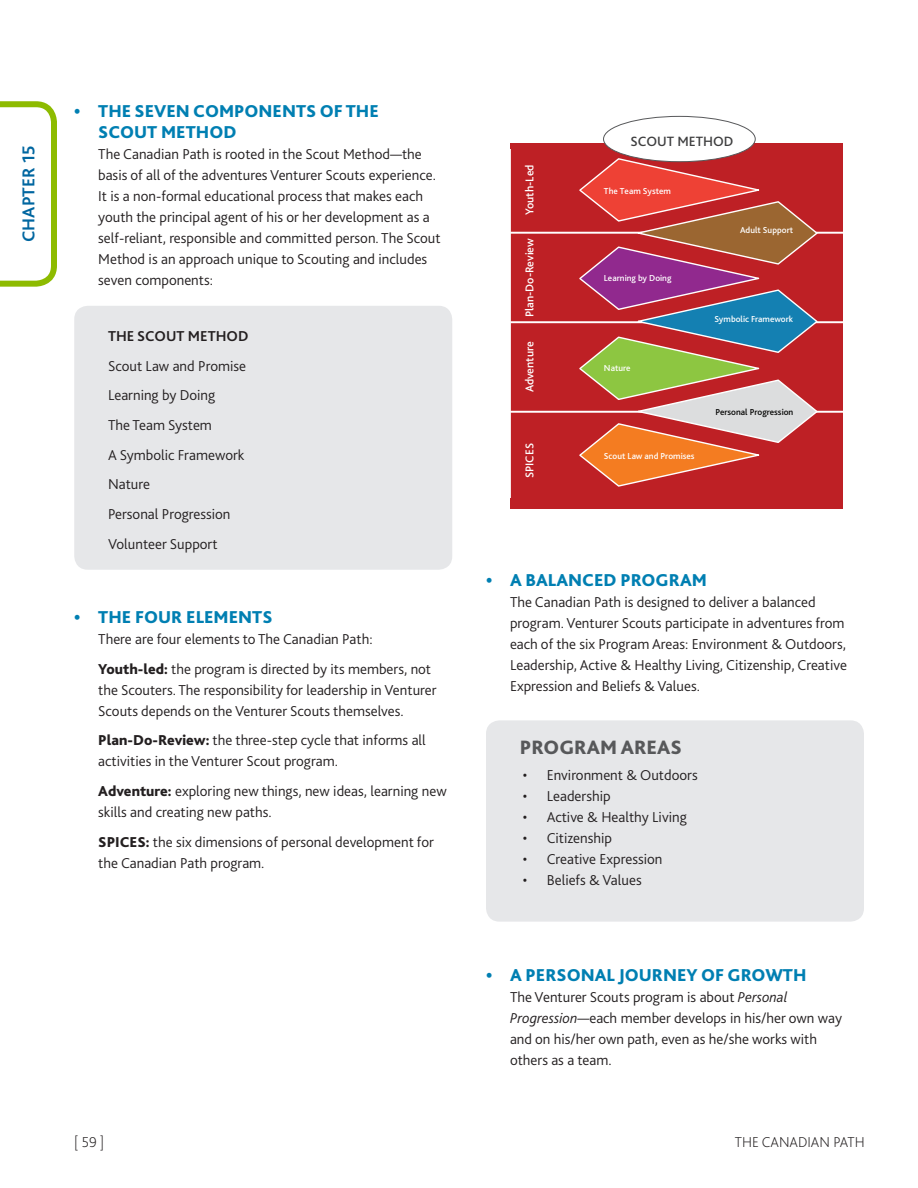
<style>
.page{position:relative;width:918px;height:1188px;background:#fff}
.page>*{position:absolute;margin:0;border:0;box-sizing:border-box;transform-origin:0 0}
.t1{font:800 20.25px "Bliss 2";color:#57585a}
.t2{font:800 18px/21px "Bliss 2";color:#007fb2}
.t3{font:700 18px "Bliss 2";color:#0066a0}
.Indented_body{font:300 15px/21px "Bliss 2";color:#231f20}
.Indented_body___Last{font:300 15px/21px "Bliss 2";color:#231f20}
.t4{font:200 15px "Bliss 2";color:#231f20}
.t5{font:500 14.1px "Bliss 2";color:#3e3e3f}
.t6{font:500 11.85px "Bliss 2";color:#fff}
.t7{font:500 9px "Bliss 2";letter-spacing:-.005em;color:#fff}
.t8{font:500 9px "Bliss 2";letter-spacing:-.005em;color:#050504}
.s1{font-weight:700}
.s2{font-weight:800}
.s3{font-style:italic}
</style>
<div class="page">
<svg style="left:0;top:101px;width:57px;height:186px"></svg>
<div style="left:74px;top:306px;width:378px;height:264px;background:#e6e7e9;border-radius:14px"></div>
<div style="left:510px;top:143px;width:333px;height:366px;background:#be2025"></div>
<div style="left:604px;top:116px;width:151px;height:46px;background:#fff;border-radius:50%"></div>
<hr style="left:510px;top:232px;width:333px;height:2px;background:#fff">
<hr style="left:510px;top:321px;width:333px;height:2px;background:#fff">
<hr style="left:510px;top:411px;width:333px;height:2px;background:#fff">
<svg style="left:578px;top:157px;width:241px;height:330px"></svg>
<hr style="left:509px;top:150px;width:2px;height:348px;background:#fff">
<div style="left:486px;top:720px;width:378px;height:202px;background:#e6e7e9;border-radius:14px"></div>
<p class="t3" style="left:17px;top:242px;width:98px;rotate:-90deg">CHAPTER 15</p>
<p class="t2" style="left:98px;top:101px;width:282px;text-indent:-24px">• THE SEVEN COMPONENTS OF THE<br>SCOUT METHOD</p>
<p class="Indented_body___Last" style="left:98px;top:144px;width:344px">The Canadian Path is rooted in the Scout Method—the basis of all of the adventures Venturer Scouts experience.<br>It is a non-formal educational process that makes each youth the principal agent of his or her development as a self-reliant, responsible and committed person. The Scout Method is an approach unique to Scouting and includes seven components:</p>
<p class="Indented_body___Last" style="left:108px;top:321px;width:142px;line-height:29.7px"><span class="s1">THE SCOUT METHOD<br></span>Scout Law and Promise<br>Learning by Doing<br>The Team System<br>A Symbolic Framework<br>Nature<br>Personal Progression<br>Volunteer Support</p>
<p class="t2" style="left:74px;top:606px;width:200px">• THE FOUR ELEMENTS</p>
<p class="Indented_body" style="left:98px;top:628px;width:276px">There are four elements to The Canadian Path:</p>
<p class="Indented_body" style="left:98px;top:658px;width:340px"><span class="s2">Youth-led:</span> the program is directed by its members, not the Scouters. The responsibility for leadership in Venturer<br>Scouts depends on the Venturer Scouts themselves.</p>
<p class="Indented_body" style="left:98px;top:729px;width:329px"><span class="s2">Plan-Do-Review:</span> the three-step cycle that informs all activities in the Venturer Scout program.</p>
<p class="Indented_body" style="left:98px;top:780px;width:350px"><span class="s2">Adventure:</span> exploring new things, new ideas, learning new skills and creating new paths.</p>
<p class="Indented_body___Last" style="left:98px;top:831px;width:337px"><span class="s2">SPICES:</span> the six dimensions of personal development for the Canadian Path program.</p>
<p class="t6" style="left:522px;top:215px;width:52px;rotate:-90deg">Youth-Led</p>
<p class="t6" style="left:522px;top:317px;width:81px;rotate:-90deg">Plan-Do-Review</p>
<p class="t6" style="left:522px;top:392px;width:53px;rotate:-90deg">Adventure</p>
<p class="t6" style="left:522px;top:478px;width:36px;rotate:-90deg">SPICES</p>
<p class="t5" style="left:630px;top:133px;width:105px">SCOUT METHOD</p>
<p class="t7" style="left:604px;top:185px;width:69px">The Team System</p>
<p class="t7" style="left:604px;top:272px;width:69px">Learning by Doing</p>
<p class="t7" style="left:604px;top:362px;width:28px">Nature</p>
<p class="t7" style="left:604px;top:451px;width:92px">Scout Law and Promises</p>
<p class="t7" style="left:740px;top:224px;width:55px">Adult Support</p>
<p class="t7" style="left:715px;top:314px;width:80px">Symbolic Framework</p>
<p class="t8" style="left:715px;top:406px;width:79px">Personal Progression</p>
<p class="t2" style="left:486px;top:569px;width:222px">• A BALANCED PROGRAM</p>
<p class="Indented_body" style="left:510px;top:591px;width:339px">The Canadian Path is designed to deliver a balanced program. Venturer Scouts participate in adventures from each of the six Program Areas: Environment &amp; Outdoors, Leadership, Active &amp; Healthy Living, Citizenship, Creative Expression and Beliefs &amp; Values.</p>
<p class="t1" style="left:520px;top:735px;width:164px">PROGRAM AREAS</p>
<p class="Indented_body___Last" style="left:523px;top:764px;width:177px">• Environment &amp; Outdoors</p>
<p class="Indented_body___Last" style="left:523px;top:785px;width:89px">• Leadership</p>
<p class="Indented_body___Last" style="left:523px;top:806px;width:166px">• Active &amp; Healthy Living</p>
<p class="Indented_body___Last" style="left:523px;top:827px;width:91px">• Citizenship</p>
<p class="Indented_body___Last" style="left:523px;top:848px;width:141px">• Creative Expression</p>
<p class="Indented_body___Last" style="left:523px;top:869px;width:120px">• Beliefs &amp; Values</p>
<p class="t2" style="left:486px;top:964px;width:322px">• A PERSONAL JOURNEY OF GROWTH</p>
<p class="Indented_body" style="left:510px;top:987px;width:334px">The Venturer Scouts program is about <span class="s3">Personal Progression</span>—each member develops in his/her own way and on his/her own path, even as he/she works with others as a team.</p>
<p class="t4" style="left:74px;top:1133px;width:31px">[ 59 ]</p>
<p class="t4" style="left:735px;top:1133px;width:131px">THE CANADIAN PATH</p>
</div>
